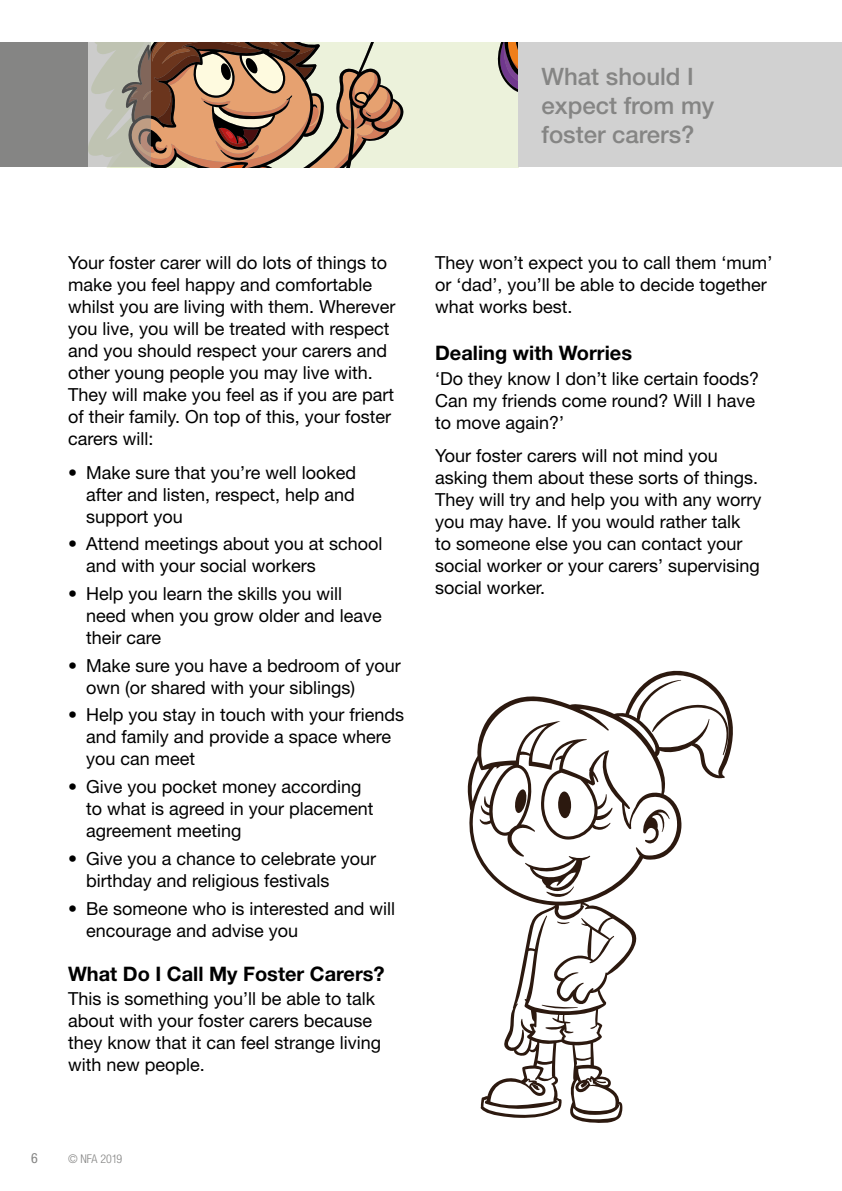
<style>
.page{position:relative;width:842px;height:1191px;background:#fff}
.page>*{position:absolute;margin:0;border:0;box-sizing:border-box;transform-origin:0 0}
.t1{font:500 24px/28.8px "Helvetica Neue";color:#858584}
.t2{font:700 20px "Helvetica Neue";color:#000}
.t3{font:18px/22px "Helvetica Neue";color:#000}
.t4{font:condensed 14px "Helvetica Neue";color:#858584}
.t5{font:300 condensed 12px "Helvetica Neue";letter-spacing:-.02em;color:#858584}
</style>
<div class="page">
<div style="left:400px;top:43px;width:119px;height:124px;background:#ecf2db"></div>
<svg style="left:106px;top:43px;width:294px;height:125px;background:#af8d71"></svg>
<div style="left:519px;top:43px;width:323px;height:124px;background:#d1d1d1"></div>
<svg style="left:88px;top:43px;width:62px;height:124px;background:#b1afa3"></svg>
<div style="left:0;top:43px;width:88px;height:124px;background:#858584"></div>
<hr style="left:841px;top:43px;width:1px;height:124px;background:#858584">
<svg style="left:468px;top:671px;width:265px;height:452px"></svg>
<svg style="left:652px;top:705px;width:77px;height:50px"></svg>
<h1 class="t1" style="left:541px;top:62px;width:174px">What should I expect from my foster carers?</h1>
<p class="t3" style="left:68px;top:252px;width:329px">Your foster carer will do lots of things to make you feel happy and comfortable whilst you are living with them. Wherever you live, you will be treated with respect and you should respect your carers and other young people you may live with.<br>They will make you feel as if you are part of their family. On top of this, your foster carers will:</p>
<p class="t3" style="left:86px;top:461px;width:272px;text-align:justify;text-indent:-18px">• Make sure that you’re well looked after and listen, respect, help and support you</p>
<p class="t3" style="left:86px;top:533px;width:298px;text-indent:-18px">• Attend meetings about you at school and with your social workers</p>
<p class="t3" style="left:86px;top:582px;width:297px;text-indent:-18px">• Help you learn the skills you will need when you grow older and leave their care</p>
<p class="t3" style="left:86px;top:654px;width:316px;text-indent:-18px">• Make sure you have a bedroom of your own (or shared with your siblings)</p>
<p class="t3" style="left:86px;top:704px;width:320px;text-indent:-18px">• Help you stay in touch with your friends and family and provide a space where you can meet</p>
<p class="t3" style="left:86px;top:775px;width:289px;text-indent:-18px">• Give you pocket money according to what is agreed in your placement agreement meeting</p>
<p class="t3" style="left:86px;top:847px;width:292px;text-indent:-18px">• Give you a chance to celebrate your birthday and religious festivals</p>
<p class="t3" style="left:86px;top:897px;width:311px;text-indent:-18px">• Be someone who is interested and will encourage and advise you</p>
<p class="t2" style="left:68px;top:961px;width:318px">What Do I Call My Foster Carers?</p>
<p class="t3" style="left:68px;top:987px;width:315px">This is something you’ll be able to talk about with your foster carers because they know that it can feel strange living with new people.</p>
<p class="t4" style="left:31px;top:1149px;width:8px">6</p>
<p class="t5" style="left:68px;top:1151px;width:56px">© NFA 2019</p>
<p class="t3" style="left:435px;top:252px;width:339px">They won’t expect you to call them ‘mum’ or ‘dad’, you’ll be able to decide together what works best.</p>
<p class="t2" style="left:435px;top:340px;width:198px">Dealing with Worries</p>
<p class="t3" style="left:435px;top:367px;width:326px">‘Do they know I don’t like certain foods?<br>Can my friends come round? Will I have to move again?’</p>
<p class="t3" style="left:435px;top:444px;width:328px">Your foster carers will not mind you asking them about these sorts of things.<br>They will try and help you with any worry you may have. If you would rather talk<br>to someone else you can contact your social worker or your carers’ supervising social worker.</p>
</div>
